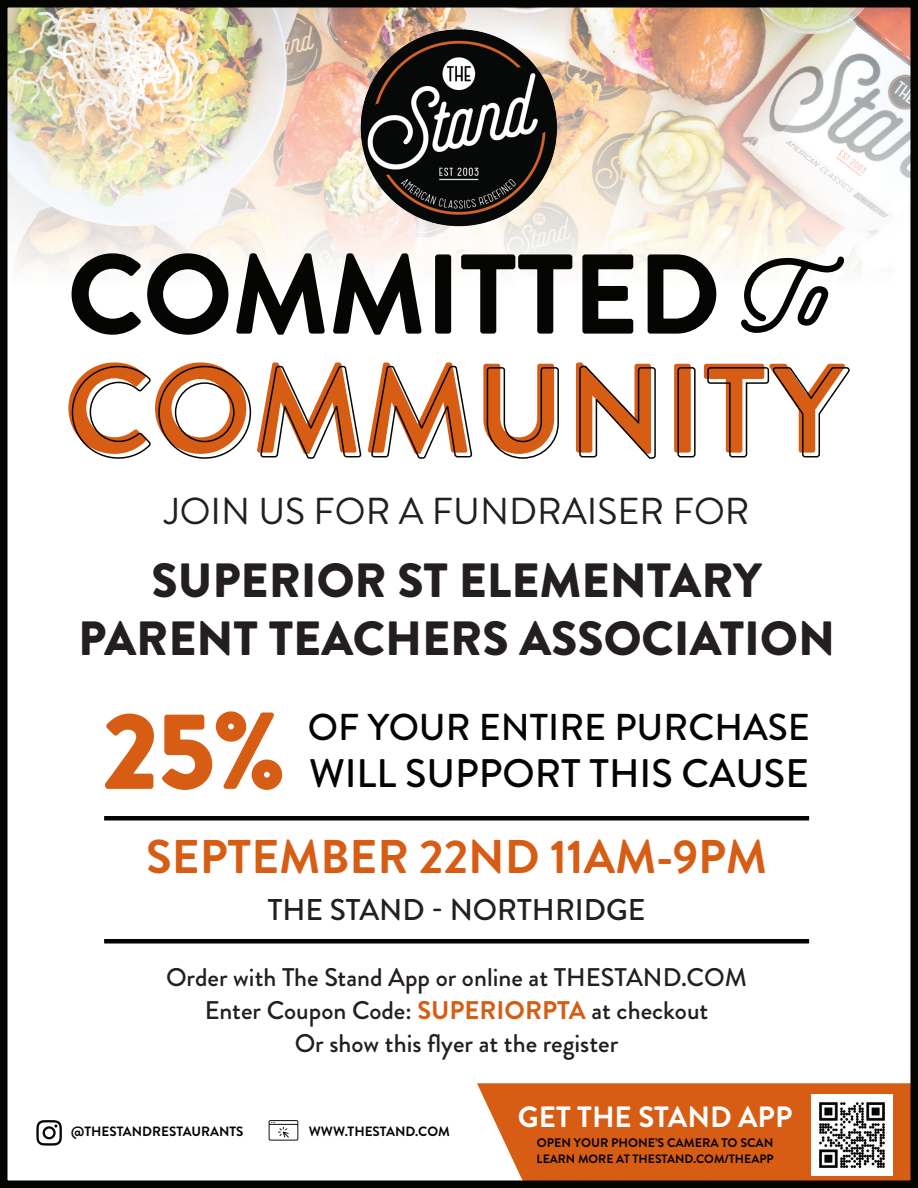
<style>
.page{position:relative;width:918px;height:1188px;background:#fff}
.page>*{position:absolute;margin:0;border:0;box-sizing:border-box;transform-origin:0 0}
.t1{font:700 127.05px "Brandon Grotesque";color:#d75d14}
.t2{font:700 110.85px "Brandon Grotesque";color:#050504}
.t3{font:900 106.95px "Brandon Grotesque";color:#d75d14}
.t4{font:900 48px/57.6px "Brandon Grotesque";color:#231f20;text-align:center}
.t5{font:700 47.25px "Brandon Grotesque";color:#d75d14}
.t6{font:500 39.75px "Brandon Grotesque";color:#040503}
.t7{font:37.5px "Brandon Grotesque";color:#231f20}
.t8{font:500 37.35px "Brandon Grotesque";color:#040503}
.t9{font:500 30px "Brandon Grotesque";color:#231f20}
.t10{font:700 29.4px "Brandon Grotesque";color:#fff}
.t11{font:500 25.5px/33px "Brandon Grotesque";color:#231f20;text-align:center}
.t12{font:700 13.5px "Brandon Grotesque";color:#040503}
.t13{font:700 12.45px "Brandon Grotesque";color:#040503}
.t14{font:700 12.15px "Brandon Grotesque";color:#040503}
.s1{font-family:"Selfie";font-weight:900;font-size:95.1px}
.s2{font-weight:700;color:#d75d14}
</style>
<div class="page">
<img style="left:9px;top:9px;width:900px;height:1131px">
<svg style="left:477px;top:1083px;width:432px;height:96px;fill:#d75d14"></svg>
<hr style="left:104px;top:816px;width:705px;height:4px;background:#040503">
<svg style="left:104px;top:711px;width:179px;height:80px"></svg>
<div style="left:104px;top:939px;width:705px;height:5px;background:#040503"></div>
<svg style="left:71px;top:253px;width:158px;height:82px"></svg>
<svg style="left:235px;top:253px;width:90px;height:82px"></svg>
<svg style="left:332px;top:253px;width:90px;height:82px"></svg>
<div style="left:435px;top:254px;width:16px;height:80px;border:2px solid #050504;border-radius:2px"></div>
<svg style="left:460px;top:254px;width:113px;height:80px"></svg>
<svg style="left:582px;top:254px;width:52px;height:80px"></svg>
<svg style="left:647px;top:254px;width:70px;height:80px"></svg>
<svg style="left:740px;top:256px;width:104px;height:77px"></svg>
<svg style="left:71px;top:365px;width:81px;height:95px"></svg>
<svg style="left:158px;top:365px;width:94px;height:95px"></svg>
<svg style="left:259px;top:365px;width:102px;height:95px"></svg>
<svg style="left:370px;top:365px;width:102px;height:95px"></svg>
<svg style="left:486px;top:366px;width:74px;height:94px"></svg>
<svg style="left:579px;top:365px;width:78px;height:95px"></svg>
<div style="left:677px;top:367px;width:19px;height:90px;border:2px solid #050504;border-radius:2px"></div>
<svg style="left:707px;top:366px;width:143px;height:92px"></svg>
<svg style="left:36px;top:1120px;width:26px;height:26px"></svg>
<svg style="left:269px;top:1120px;width:29px;height:21px"></svg>
<div style="left:0;top:0;width:918px;height:1188px;border:8px solid #040503"></div>
<img style="left:812px;top:1095px;width:80px;height:80px">
<img style="left:352px;top:24px;width:212px;height:208px">
<h2 class="t2" style="left:68px;top:217px;width:782px">COMMITTED <span class="s1">To</span></h2>
<h1 class="t1" style="left:63px;top:320px;width:782px">COMMUNITY</h1>
<h3 class="t7" style="left:165px;top:485px;width:587px">JOIN US FOR A FUNDRAISER FOR</h3>
<h3 class="t4" style="left:78px;top:552px;width:759px">SUPERIOR ST ELEMENTARY<br>PARENT TEACHERS ASSOCIATION</h3>
<h3 class="t3" style="left:103px;top:675px;width:183px">25%</h3>
<h3 class="t8" style="left:308px;top:701px;width:503px">OF YOUR ENTIRE PURCHASE</h3>
<h3 class="t6" style="left:309px;top:746px;width:501px">WILL SUPPORT THIS CAUSE</h3>
<h3 class="t5" style="left:146px;top:824px;width:622px">SEPTEMBER 22ND 11AM-9PM</h3>
<p class="t9" style="left:268px;top:889px;width:379px">THE STAND - NORTHRIDGE</p>
<p class="t11" style="left:166px;top:961px;width:582px">Order with The Stand App or online at THESTAND.COM<br>Enter Coupon Code: <span class="s2">SUPERIORPTA</span> at checkout<br>Or show this flyer at the register</p>
<p class="t12" style="left:71px;top:1122px;width:174px">@THESTANDRESTAURANTS</p>
<p class="t12" style="left:309px;top:1122px;width:143px">WWW.THESTAND.COM</p>
<p class="t10" style="left:518px;top:1096px;width:276px">GET THE STAND APP</p>
<p class="t13" style="left:537px;top:1134px;width:238px">OPEN YOUR PHONE’S CAMERA TO SCAN</p>
<p class="t14" style="left:537px;top:1151px;width:239px">LEARN MORE AT THESTAND.COM/THEAPP</p>
</div>
